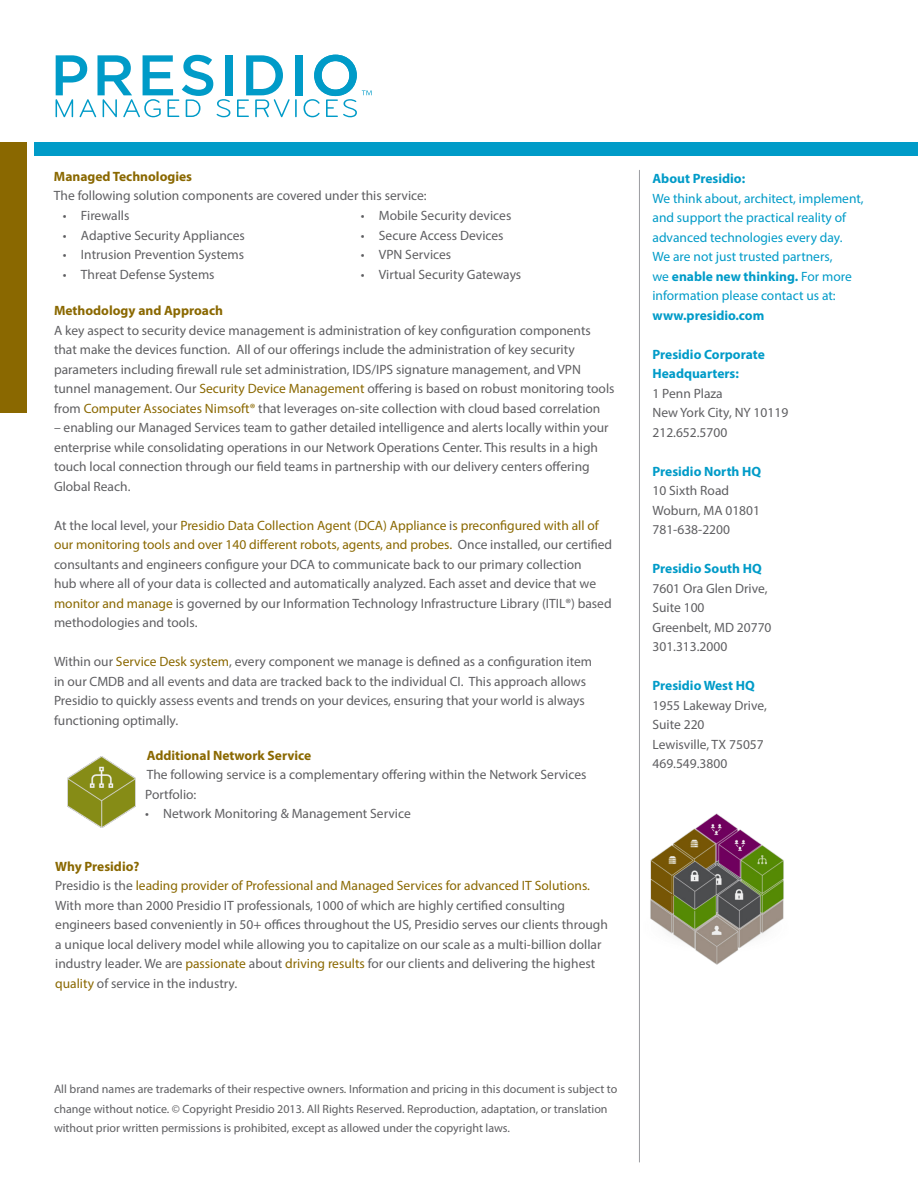
<style>
.page{position:relative;width:918px;height:1188px;background:#fff}
.page>*{position:absolute;margin:0;border:0;box-sizing:border-box;transform-origin:0 0}
.t1{font:13.5px/19.5px "Myriad Pro";color:#5f5f62}
.t2{font:13.5px/19.5px "Myriad Pro";color:#009bc8}
.t3{font:13.5px/19.5px "Myriad Pro";color:#8a6800}
.t4{font:700 13.5px "Myriad Pro";color:#009bc8}
.t5{font:700 13.5px "Myriad Pro";color:#8a6800}
.t6{font:12px/19.5px "Myriad Pro";color:#5f5f62}
.s1{color:#8a6800}
.s2{color:#5f5f62}
.s3{font-weight:700}
</style>
<div class="page">
<div style="left:34px;top:142px;width:884px;height:14px;background:#009bc8"></div>
<hr style="left:639px;top:170px;width:1px;height:992px;background:#9b9ca0">
<img style="left:67px;top:756px;width:69px;height:71px">
<img style="left:650px;top:813px;width:134px;height:151px">
<div style="left:0;top:142px;width:27px;height:270px;background:#8a6800"></div>
<div style="left:225px;top:55px;width:7px;height:40px;background:#009bc8"></div>
<div style="left:295px;top:55px;width:7px;height:40px;background:#009bc8"></div>
<svg style="left:56px;top:55px;width:174px;height:62px"></svg>
<svg style="left:237px;top:55px;width:60px;height:62px"></svg>
<svg style="left:304px;top:55px;width:68px;height:62px"></svg>
<p class="t5" style="left:54px;top:167px;width:140px">Managed Technologies</p>
<p class="t1" style="left:54px;top:186px;width:374px">The following solution components are covered under this service:</p>
<p class="t1" style="left:63px;top:206px;width:68px">• Firewalls</p>
<p class="t1" style="left:63px;top:225px;width:183px">• Adaptive Security Appliances</p>
<p class="t1" style="left:63px;top:245px;width:183px">• Intrusion Prevention Systems</p>
<p class="t1" style="left:63px;top:264px;width:153px">• Threat Defense Systems</p>
<p class="t1" style="left:361px;top:206px;width:152px">• Mobile Security devices</p>
<p class="t1" style="left:361px;top:225px;width:144px">• Secure Access Devices</p>
<p class="t1" style="left:361px;top:245px;width:92px">• VPN Services</p>
<p class="t1" style="left:361px;top:264px;width:162px">• Virtual Security Gateways</p>
<p class="t5" style="left:54px;top:302px;width:171px">Methodology and Approach</p>
<p class="t1" style="left:54px;top:320px;width:562px">A key aspect to security device management is administration of key configuration components that make the devices function. All of our offerings include the administration of key security parameters including firewall rule set administration, IDS/IPS signature management, and VPN tunnel management. Our <span class="s1">Security Device Management</span> offering is based on robust monitoring tools from <span class="s1">Computer Associates Nimsoft®</span> that leverages on-site collection with cloud based correlation</p>
<p class="t1" style="left:54px;top:418px;width:556px">– enabling our Managed Services team to gather detailed intelligence and alerts locally within your enterprise while consolidating operations in our Network Operations Center. This results in a high touch local connection through our field teams in partnership with our delivery centers offering Global Reach.</p>
<p class="t3" style="left:54px;top:515px;width:560px"><span class="s2">At the local level, your</span> Presidio Data Collection Agent (DCA) Appliance <span class="s2">i</span>s preconfigured with all of our monitoring tools and over 140 different robots, agents, and probes. <span class="s2">Once installed, our certified</span></p>
<p class="t1" style="left:54px;top:554px;width:559px">consultants and engineers configure your DCA to communicate back to our primary collection<br>hub where all of your data is collected and automatically analyzed. Each asset and device that we <span class="s1">monitor and manage</span> is governed by our Information Technology Infrastructure Library (ITIL®) based methodologies and tools.</p>
<p class="t1" style="left:54px;top:652px;width:540px">Within our <span class="s1">Service Desk system</span>, every component we manage is defined as a configuration item in our CMDB and all events and data are tracked back to the individual CI. This approach allows Presidio to quickly assess events and trends on your devices, ensuring that your world is always functioning optimally.</p>
<p class="t5" style="left:147px;top:747px;width:166px">Additional Network Service</p>
<p class="t1" style="left:145px;top:765px;width:443px">The following service is a complementary offering within the Network Services<br>Portfolio:</p>
<p class="t1" style="left:145px;top:804px;width:267px">• Network Monitoring &amp; Management Service</p>
<p class="t5" style="left:55px;top:857px;width:86px">Why Presidio?</p>
<p class="t1" style="left:55px;top:876px;width:554px">Presidio is the <span class="s1">leading provider of Professional and Managed Services for advanced IT Solutions.<br></span>With more than 2000 Presidio IT professionals, 1000 of which are highly certified consulting engineers based conveniently in 50+ offices throughout the US, Presidio serves our clients through a unique local delivery model while allowing you to capitalize on our scale as a multi-billion dollar industry leader. We are <span class="s1">passionate</span> about <span class="s1">driving results</span> for our clients and delivering the highest <span class="s1">quality</span> of service in the industry.</p>
<p class="t4" style="left:652px;top:170px;width:94px">About Presidio:</p>
<p class="t2" style="left:652px;top:188px;width:213px">We think about, architect, implement, and support the practical reality of advanced technologies every day.<br>We are not just trusted partners,<br>we <span class="s3">enable new thinking.</span> For more information please contact us at:</p>
<p class="t4" style="left:652px;top:306px;width:113px">www.presidio.com</p>
<p class="t4" style="left:653px;top:345px;width:114px">Presidio Corporate</p>
<p class="t4" style="left:653px;top:365px;width:88px">Headquarters:</p>
<p class="t1" style="left:653px;top:383px;width:72px">1 Penn Plaza</p>
<p class="t1" style="left:653px;top:403px;width:137px">New York City, NY 10119</p>
<p class="t1" style="left:653px;top:422px;width:76px">212.652.5700</p>
<p class="t4" style="left:653px;top:462px;width:110px">Presidio North HQ</p>
<p class="t1" style="left:653px;top:481px;width:78px">10 Sixth Road</p>
<p class="t1" style="left:653px;top:500px;width:109px">Woburn, MA 01801</p>
<p class="t1" style="left:653px;top:520px;width:79px">781-638-2200</p>
<p class="t4" style="left:653px;top:560px;width:111px">Presidio South HQ</p>
<p class="t1" style="left:653px;top:578px;width:116px">7601 Ora Glen Drive,</p>
<p class="t1" style="left:653px;top:598px;width:54px">Suite 100</p>
<p class="t1" style="left:653px;top:617px;width:121px">Greenbelt, MD 20770</p>
<p class="t1" style="left:653px;top:637px;width:76px">301.313.2000</p>
<p class="t4" style="left:653px;top:677px;width:104px">Presidio West HQ</p>
<p class="t1" style="left:653px;top:695px;width:116px">1955 Lakeway Drive,</p>
<p class="t1" style="left:653px;top:715px;width:54px">Suite 220</p>
<p class="t1" style="left:653px;top:734px;width:113px">Lewisville, TX 75057</p>
<p class="t1" style="left:653px;top:754px;width:76px">469.549.3800</p>
<p class="t6" style="left:54px;top:1079px;width:565px">All brand names are trademarks of their respective owners. Information and pricing in this document is subject to change without notice. © Copyright Presidio 2013. All Rights Reserved. Reproduction, adaptation, or translation without prior written permissions is prohibited, except as allowed under the copyright laws.</p>
</div>
